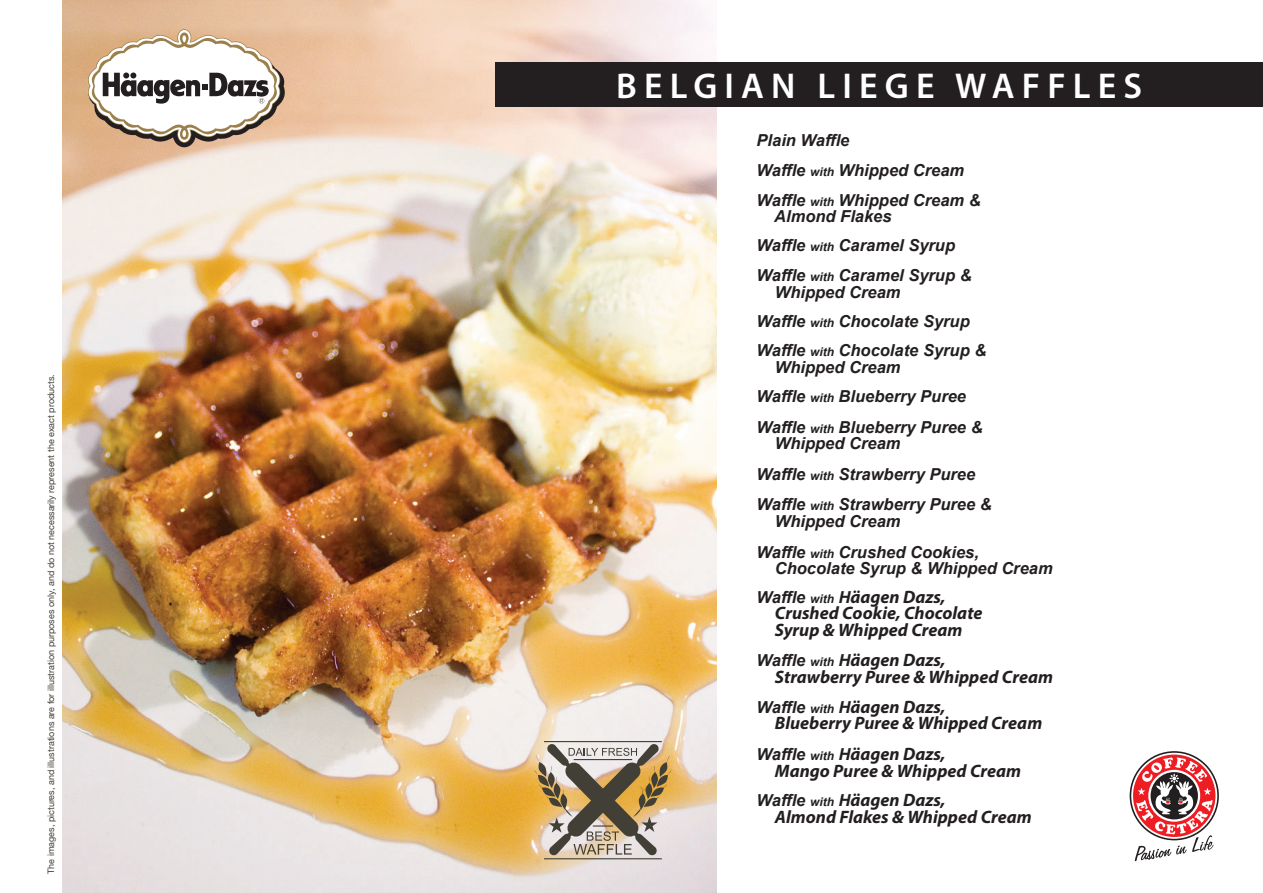
<style>
.page{position:relative;width:1263px;height:893px;background:#fff}
.page>*{position:absolute;margin:0;border:0;box-sizing:border-box;transform-origin:0 0}
.t1{font:600 36px "Myriad Pro";letter-spacing:.2em;color:#fff}
.t2{font:italic 700 18px/16.5px "Myriad Pro";color:#231f20}
.t3{font:italic 700 16.5px/30px "Arial";color:#231f20}
.t4{font:9px "Helvetica Neue";color:#424036}
.s1{font-size:12px}
.s2{font-family:"Arial";font-size:16.5px}
.s3{font-family:"Arial";font-size:12px}
</style>
<div class="page">
<img style="left:62px;top:0;width:655px;height:893px">
<svg style="left:1130px;top:751px;width:89px;height:110px"></svg>
<hr style="left:544px;top:741px;width:118px;height:1px;background:#424036">
<hr style="left:544px;top:858px;width:118px;height:1px;background:#424036">
<svg style="left:534px;top:744px;width:137px;height:112px;background:#ae9d81"></svg>
<svg style="left:83px;top:29px;width:204px;height:118px"></svg>
<div style="left:495px;top:62px;width:768px;height:45px;background:#231f20"></div>
<p class="t4" style="left:45px;top:874px;width:501px;rotate:-90deg">The images, pictures, and illustrations are for illustration purposes only, and do not necessarily represent the exact products.</p>
<h1 class="t1" style="left:616px;top:63px;width:528px">BELGIAN LIEGE WAFFLES</h1>
<p class="t3" style="left:756px;top:125px;width:226px">Plain Waffle<br>Waffle <span class="s1">with</span> Whipped Cream<br>Waffle <span class="s1">with</span> Whipped Cream &amp;</p>
<p class="t3" style="left:756px;top:202px;width:217px;text-indent:18px">Almond Flakes<br>Waffle <span class="s1">with</span> Caramel Syrup<br>Waffle <span class="s1">with</span> Caramel Syrup &amp;</p>
<p class="t3" style="left:756px;top:278px;width:231px;line-height:29.1px;text-indent:18px">Whipped Cream<br>Waffle <span class="s1">with</span> Chocolate Syrup<br>Waffle <span class="s1">with</span> Chocolate Syrup &amp;</p>
<p class="t3" style="left:756px;top:352px;width:228px;text-indent:18px">Whipped Cream<br>Waffle <span class="s1">with</span> Blueberry Puree<br>Waffle <span class="s1">with</span> Blueberry Puree &amp;</p>
<p class="t3" style="left:756px;top:429px;width:237px;line-height:30.5px;text-indent:18px">Whipped Cream<br>Waffle <span class="s1">with</span> Strawberry Puree<br>Waffle <span class="s1">with</span> Strawberry Puree &amp;</p>
<p class="t3" style="left:756px;top:506px;width:224px;line-height:31.2px;text-indent:18px">Whipped Cream<br>Waffle <span class="s1">with</span> Crushed Cookies,</p>
<p class="t3" style="left:775px;top:554px;width:279px">Chocolate Syrup &amp; Whipped Cream</p>
<p class="t2" style="left:775px;top:588px;width:209px;text-indent:-18px"><span class="s2">Waffle</span> <span class="s3">with</span> <span class="s2">H</span>äagen Dazs,<br>Crushed Cookie, Chocolate<br>Syrup &amp; Whipped Cream</p>
<p class="t2" style="left:775px;top:651px;width:280px;text-indent:-18px"><span class="s2">Waffle</span> <span class="s3">with</span> <span class="s2">H</span>äagen Dazs,<br>Strawberry Puree &amp; Whipped Cream</p>
<p class="t2" style="left:775px;top:698px;width:269px;text-indent:-18px"><span class="s2">Waffle</span> <span class="s3">with</span> <span class="s2">H</span>äagen Dazs,<br>Blueberry Puree &amp; Whipped Cream</p>
<p class="t2" style="left:775px;top:745px;width:248px;text-indent:-18px"><span class="s2">Waffle</span> <span class="s3">with</span> <span class="s2">H</span>äagen Dazs,<br>Mango Puree &amp; Whipped Cream</p>
<p class="t2" style="left:775px;top:791px;width:258px;text-indent:-18px"><span class="s2">Waffle</span> <span class="s3">with</span> <span class="s2">H</span>äagen Dazs,<br>Almond Flakes &amp; Whipped Cream</p>
</div>
